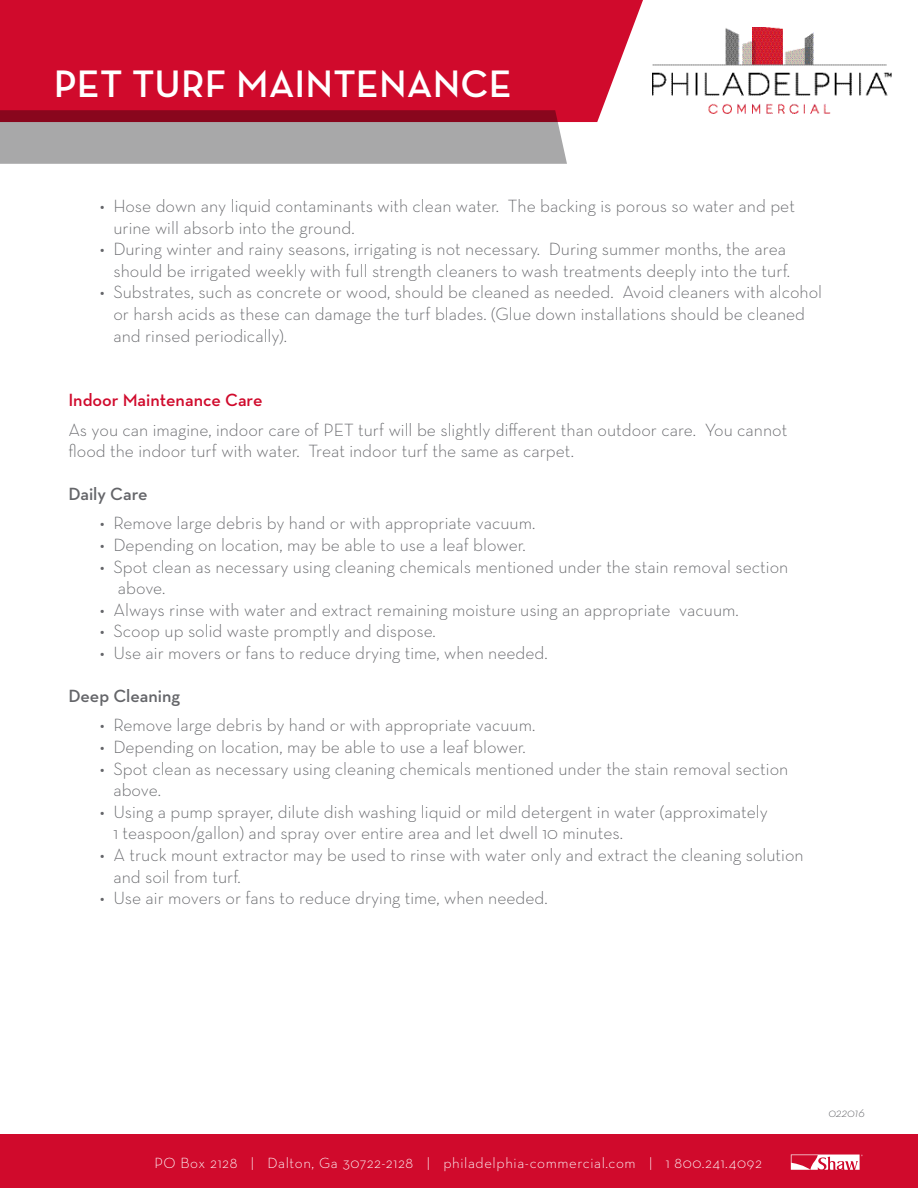
<style>
.page{position:relative;width:918px;height:1188px;background:#fff}
.page>*{position:absolute;margin:0;border:0;box-sizing:border-box;transform-origin:0 0}
.t1{font:700 39px "Neutraface Display";letter-spacing:.02em;color:#fff}
.t2{font:300 18px/21.6px "Neutraface Text";color:#646569}
.t3{font:600 18px "Neutraface Text";color:#d00a2c}
.t4{font:600 18px "Neutraface Text";color:#646569}
.t5{font:300 15px "Neutraface Text";letter-spacing:.04em;color:#fff}
.t6{font:italic 300 12.75px "Neutraface Text";color:#646569}
</style>
<div class="page">
<div style="left:0;top:1134px;width:918px;height:54px;background:#d00a2c"></div>
<svg style="left:791px;top:1155px;width:72px;height:15px"></svg>
<div style="left:0;top:0;width:643px;height:122px;background:#d00a2c"></div>
<svg style="left:0;top:110px;width:567px;height:54px;background:#a2848a"></svg>
<img style="left:653px;top:27px;width:238px;height:87px">
<h1 class="t1" style="left:54px;top:62px;width:459px">PET TURF MAINTENANCE</h1>
<p class="t2" style="left:113px;top:195px;width:683px;text-indent:-14px">• Hose down any liquid contaminants with clean water. The backing is porous so water and pet urine will absorb into the ground.</p>
<p class="t2" style="left:100px;top:238px;width:692px;text-align:right">• During winter and rainy seasons, irrigating is not necessary. During summer months, the area should be irrigated weekly with full strength cleaners to wash treatments deeply into the turf.</p>
<p class="t2" style="left:113px;top:281px;width:710px;text-indent:-14px">• Substrates, such as concrete or wood, should be cleaned as needed. Avoid cleaners with alcohol or harsh acids as these can damage the turf blades. (Glue down installations should be cleaned and rinsed periodically).</p>
<p class="t3" style="left:68px;top:389px;width:196px">Indoor Maintenance Care</p>
<p class="t2" style="left:68px;top:418px;width:720px">As you can imagine, indoor care of PET turf will be slightly different than outdoor care. You cannot flood the indoor turf with water. Treat indoor turf the same as carpet.</p>
<p class="t4" style="left:68px;top:483px;width:81px">Daily Care</p>
<p class="t2" style="left:100px;top:512px;width:437px">• Remove large debris by hand or with appropriate vacuum.</p>
<p class="t2" style="left:100px;top:534px;width:427px">• Depending on location, may be able to use a leaf blower.</p>
<p class="t2" style="left:118px;top:555px;width:672px;text-indent:-18px">• Spot clean as necessary using cleaning chemicals mentioned under the stain removal section above.</p>
<p class="t2" style="left:100px;top:599px;width:640px">• Always rinse with water and extract remaining moisture using an appropriate vacuum.</p>
<p class="t2" style="left:100px;top:620px;width:337px">• Scoop up solid waste promptly and dispose.</p>
<p class="t2" style="left:100px;top:642px;width:449px">• Use air movers or fans to reduce drying time, when needed.</p>
<p class="t4" style="left:68px;top:685px;width:113px">Deep Cleaning</p>
<p class="t2" style="left:100px;top:714px;width:437px">• Remove large debris by hand or with appropriate vacuum.</p>
<p class="t2" style="left:100px;top:736px;width:427px">• Depending on location, may be able to use a leaf blower.</p>
<p class="t2" style="left:113px;top:757px;width:676px;text-indent:-14px">• Spot clean as necessary using cleaning chemicals mentioned under the stain removal section above.</p>
<p class="t2" style="left:113px;top:801px;width:656px;text-indent:-14px">• Using a pump sprayer, dilute dish washing liquid or mild detergent in water (approximately<br>1 teaspoon/gallon) and spray over entire area and let dwell 10 minutes.</p>
<p class="t2" style="left:113px;top:844px;width:692px;text-indent:-14px">• A truck mount extractor may be used to rinse with water only and extract the cleaning solution and soil from turf.</p>
<p class="t2" style="left:100px;top:887px;width:449px">• Use air movers or fans to reduce drying time, when needed.</p>
<p class="t5" style="left:154px;top:1153px;width:609px">PO Box 2128 | Dalton, Ga 30722-2128 | philadelphia-commercial.com | 1 800.241.4092</p>
<p class="t6" style="left:829px;top:1105px;width:38px">022016</p>
</div>
